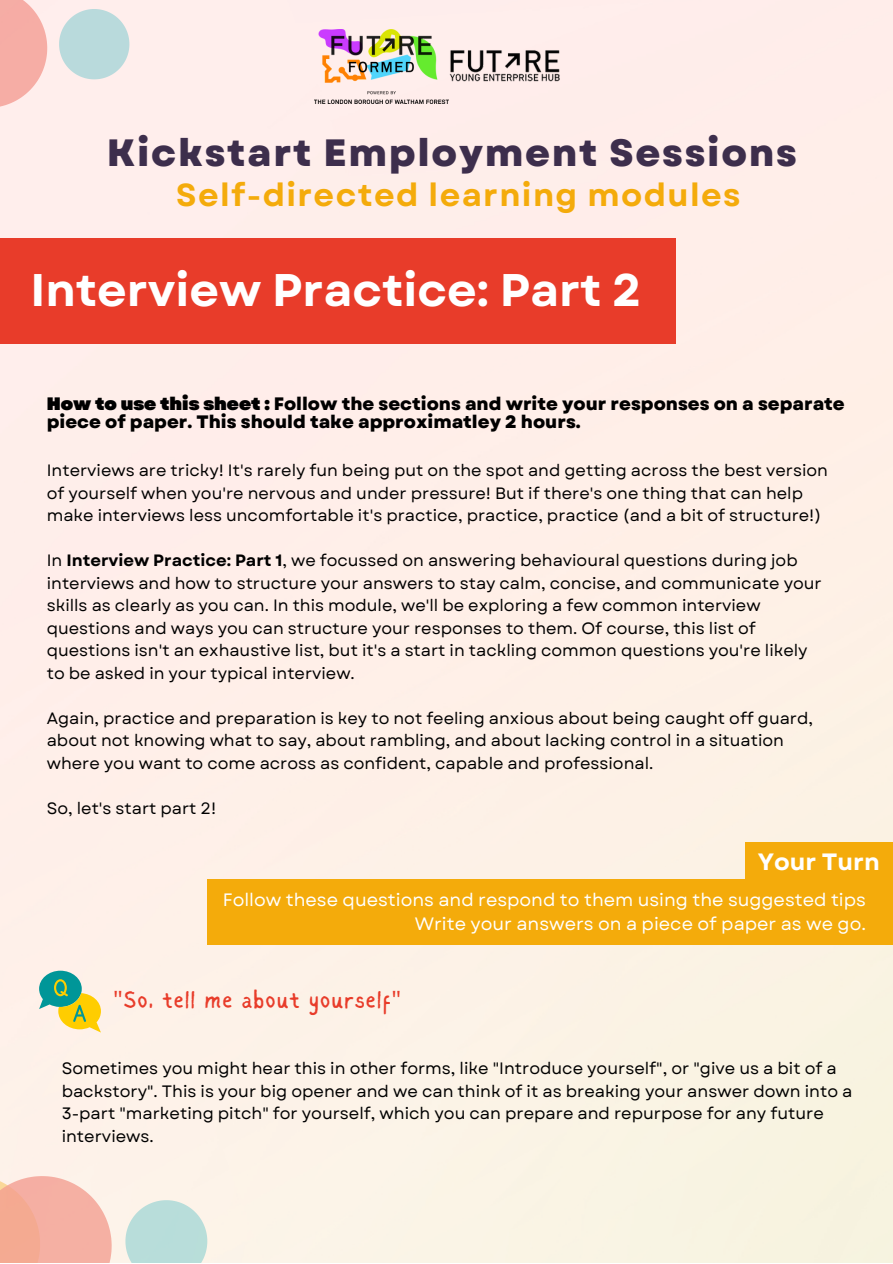
<style>
.page{position:relative;width:893px;height:1264px;background:#fff}
.page>*{position:absolute;margin:0;border:0;box-sizing:border-box;transform-origin:0 0}
.t1{font:700 45.6px "Garet";color:#fff}
.t2{font:800 37.95px "Garet";letter-spacing:.045em;color:#3d2e4c}
.t3{font:700 31.8px "Garet";letter-spacing:.045em;color:#f4ab0b}
.t4{font:24px "Sigher";letter-spacing:.045em;color:#e83c2a}
.t5{font:700 23.55px "Garet";color:#fff}
.t6{font:800 18px/18px "Garet";color:#000}
.t7{font:17.85px/24.8px "Garet";color:#fff;text-align:right}
.t8{font:16.5px/22.5px "Garet";color:#000}
.t9{font:16.35px/22.5px "Garet";color:#000}
.s1{font-weight:900}
.s2{font-weight:700}
.s3{font-family:"Noto Sans"}
</style>
<div class="page">
<div style="left:0;top:0;width:892px;height:1262px;background:#feefe8"></div>
<svg style="left:0;top:0;width:129px;height:131px;background:#ecdad7"></svg>
<svg style="left:0;top:1145px;width:207px;height:117px;background:#eed6cc"></svg>
<div style="left:0;top:238px;width:676px;height:105px;background:#e83c2a"></div>
<img style="left:315px;top:29px;width:134px;height:74px">
<img style="left:448px;top:50px;width:112px;height:33px">
<div style="left:744px;top:842px;width:148px;height:47px;background:#f4ab0b"></div>
<div style="left:208px;top:879px;width:684px;height:65px;background:#f4ab0b"></div>
<svg style="left:39px;top:970px;width:62px;height:62px;background:#acc98b"></svg>
<h2 class="t2" style="left:107px;top:126px;width:691px">Kickstart Employment Sessions</h2>
<h3 class="t3" style="left:176px;top:172px;width:565px">Self-directed learning modules</h3>
<h1 class="t1" style="left:31px;top:257px;width:612px">Interview Practice: Part 2</h1>
<p class="t6" style="left:47px;top:394px;width:799px"><span class="s1">How to use this sheet :</span> Follow the sections and write your responses on a separate piece of paper. This should take approximatley 2 hours.</p>
<p class="t9" style="left:47px;top:459px;width:782px">Interviews are tricky! It's rarely fun being put on the spot and getting across the best version of yourself when you're nervous and under pressure! But if there's one thing that can help make interviews less uncomfortable it's practice, practice, practice (and a bit of structure!)</p>
<p class="t9" style="left:47px;top:549px;width:776px">In <span class="s2">Interview Practice: Part 1</span>, we focussed on answering behavioural questions during job interviews and how to structure your answers to stay calm, concise, and communicate your skills as clearly as you can. In this module, we'll be exploring a few common interview questions and ways you can structure your responses to them. Of course, this list of questions isn't an exhaustive list, but it's a start in tackling common questions you're likely to be asked in your typical interview.</p>
<p class="t9" style="left:47px;top:706px;width:767px">Again, practice and preparation is key to not feeling anxious about being caught off guard, about not knowing what to say, about rambling, and about lacking control in a situation where you want to come across as confident, capable and professional.</p>
<p class="t9" style="left:47px;top:796px;width:171px">So, let's start part 2!</p>
<h3 class="t5" style="left:757px;top:845px;width:123px">Your Turn</h3>
<p class="t7" style="left:223px;top:887px;width:644px">Follow these questions and respond to them using the suggested tips<br>Write your answers on a piece of paper as we go.</p>
<h3 class="t4" style="left:113px;top:989px;width:290px"><span class="s3">"</span>So, tell me about yourself<span class="s3">"</span></h3>
<p class="t8" style="left:62px;top:1057px;width:792px">Sometimes you might hear this in other forms, like "Introduce yourself", or "give us a bit of a backstory". This is your big opener and we can think of it as breaking your answer down into a 3-part "marketing pitch" for yourself, which you can prepare and repurpose for any future interviews.</p>
</div>
